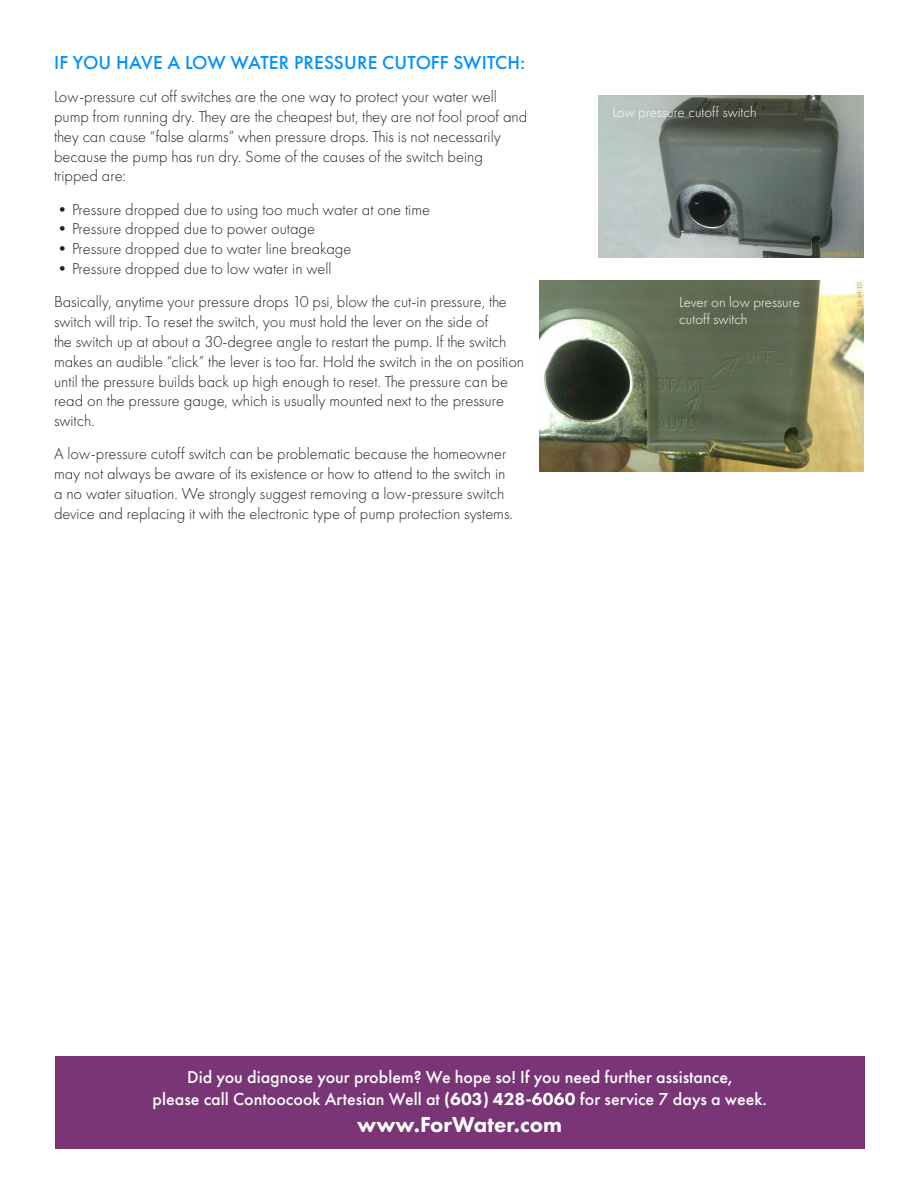
<style>
.page{position:relative;width:918px;height:1188px;background:#fff}
.page>*{position:absolute;margin:0;border:0;box-sizing:border-box;transform-origin:0 0}
.t1{font:800 22.5px "Futura PT";color:#fff}
.subhead{font:500 19.5px "Futura PT";letter-spacing:.01em;color:#0090ff}
.t2{font:500 18px/21.6px "Futura PT";color:#fff;text-align:center}
.body{font:300 16.5px/19.8px "Futura PT";color:#231f20}
.body-2{font:300 15px/16.5px "Futura PT";color:#fff}
.s1{font-weight:800}
</style>
<div class="page">
<img style="left:540px;top:281px;width:324px;height:191px">
<img style="left:598px;top:95px;width:266px;height:162px">
<div style="left:55px;top:1056px;width:810px;height:93px;background:#793576"></div>
<p class="subhead" style="left:54px;top:51px;width:472px">IF YOU HAVE A LOW WATER PRESSURE CUTOFF SWITCH:</p>
<p class="body" style="left:54px;top:87px;width:475px">Low-pressure cut off switches are the one way to protect your water well pump from running dry. They are the cheapest but, they are not fool proof and they can cause “false alarms” when pressure drops. This is not necessarily because the pump has run dry. Some of the causes of the switch being tripped are:</p>
<p class="body" style="left:54px;top:199px;width:378px">•Pressure dropped due to using too much water at one time</p>
<p class="body" style="left:54px;top:219px;width:263px">•Pressure dropped due to power outage</p>
<p class="body" style="left:54px;top:239px;width:299px">•Pressure dropped due to water line breakage</p>
<p class="body" style="left:54px;top:259px;width:279px">•Pressure dropped due to low water in well</p>
<p class="body" style="left:54px;top:292px;width:472px">Basically, anytime your pressure drops 10 psi, blow the cut-in pressure, the switch will trip. To reset the switch, you must hold the lever on the side of<br>the switch up at about a 30-degree angle to restart the pump. If the switch makes an audible “click” the lever is too far. Hold the switch in the on position until the pressure builds back up high enough to reset. The pressure can be read on the pressure gauge, which is usually mounted next to the pressure switch.</p>
<p class="body" style="left:54px;top:444px;width:460px">A low-pressure cutoff switch can be problematic because the homeowner may not always be aware of its existence or how to attend to the switch in a no water situation. We strongly suggest removing a low-pressure switch device and replacing it with the electronic type of pump protection systems.</p>
<p class="body-2" style="left:612px;top:104px;width:146px">Low pressure cutoff switch</p>
<p class="body-2" style="left:679px;top:294px;width:122px">Lever on low pressure cutoff switch</p>
<p class="t2" style="left:153px;top:1067px;width:616px">Did you diagnose your problem? We hope so! If you need further assistance,<br>please call Contoocook Artesian Well at <span class="s1">(603) 428-6060</span> for service 7 days a week.</p>
<p class="t1" style="left:357px;top:1110px;width:206px">www.ForWater.com</p>
</div>
